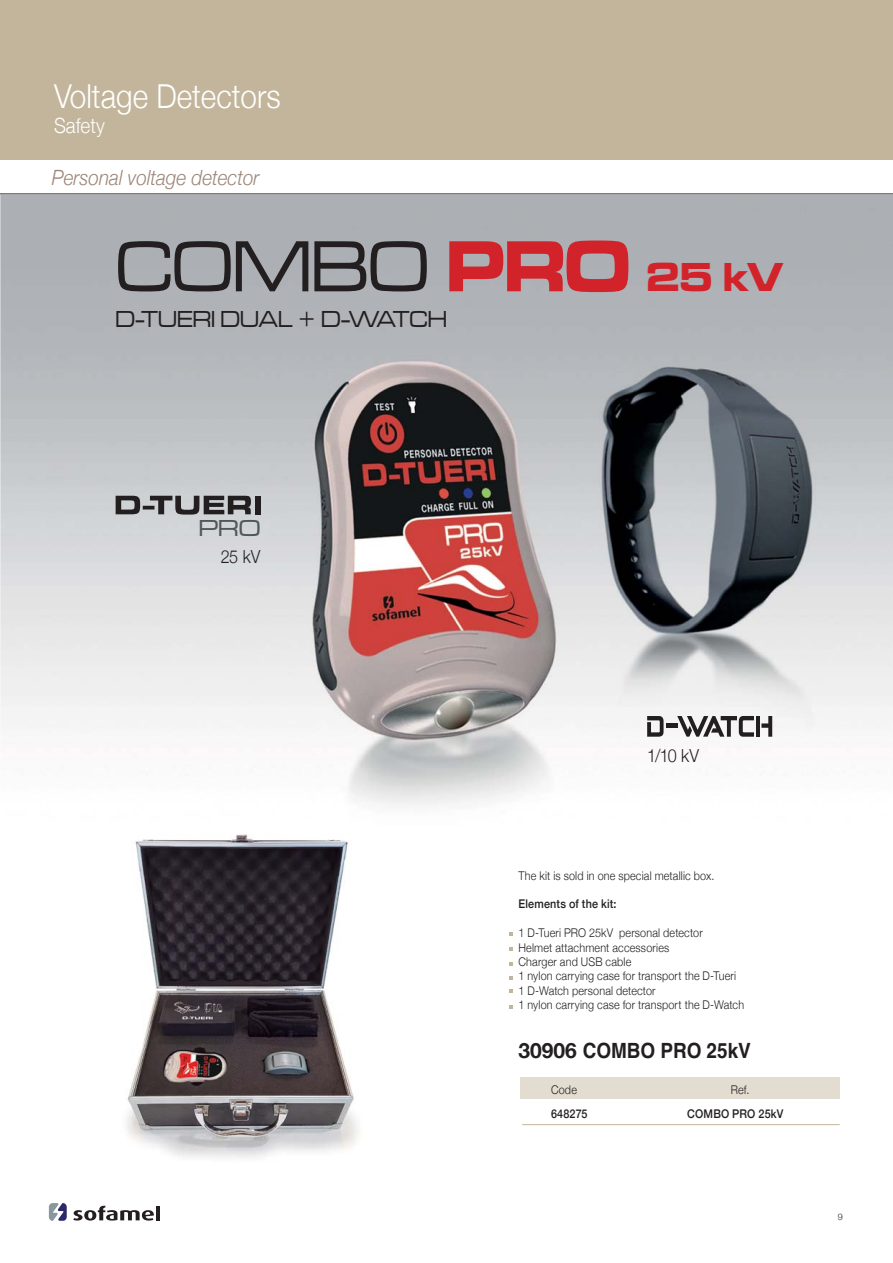
<style>
.page{position:relative;width:893px;height:1263px;background:#fff}
.page>*{position:absolute;margin:0;border:0;box-sizing:border-box;transform-origin:0 0}
.t1{font:75px "Microgramma D Medi Exte";letter-spacing:-.01em;color:#231f20;scale:.9 1}
.t2{font:300 33px "Helvetica Neue";color:#fff;scale:.9 1}
.t3{font:24px "Microgramma D Medi Exte";color:#231f20;scale:.9 1}
.t4{font:24px "Microgramma D Medi Exte";color:#51565b}
.t5{font:italic 300 21px "Helvetica Neue";color:#9b8578;scale:.9 1}
.t6{font:700 21px "Helvetica";color:#231f20;scale:.9 1}
.t7{font:300 21px "Helvetica Neue";color:#fff;scale:.9 1}
.t8{font:300 18px "Helvetica Neue";letter-spacing:-.015em;color:#231f20;scale:.9 1}
.t9{font:300 12px/14.4px "Helvetica Neue";letter-spacing:.015em;color:#231f20;scale:.9 1}
.t10{font:500 12px "Helvetica Neue";letter-spacing:.02em;color:#231f20;scale:.9 1}
.t11{font:300 9px "Helvetica Neue";color:#231f20}
.s1{font-family:"Microgramma D Bold Exte";color:#d2232a}
.s2{font-family:"Microgramma D Bold Exte";font-size:42px;color:#d2232a}
.s3{font-family:"Helvetica Neue"}
</style>
<div class="page">
<svg style="left:73px;top:1205px;width:81px;height:15px"></svg>
<hr style="left:156px;top:1206px;width:4px;height:14px;background:#231f20">
<svg style="left:49px;top:1203px;width:18px;height:18px"></svg>
<div style="left:0;top:0;width:893px;height:159px;background:#c2b59b"></div>
<hr style="left:0;top:194px;width:893px;height:1px;background:#231f20">
<div style="left:520px;top:1078px;width:320px;height:21px;background:#e3dcd0"></div>
<hr style="left:522px;top:1124px;width:318px;height:1px;background:#c2b59b">
<img style="left:0;top:195px;width:893px;height:610px">
<svg style="left:647px;top:716px;width:17px;height:21px"></svg>
<div style="left:666px;top:723px;width:11px;height:5px;background:#231f20"></div>
<svg style="left:677px;top:716px;width:77px;height:21px"></svg>
<hr style="left:756px;top:716px;width:4px;height:21px;background:#231f20">
<svg style="left:761px;top:716px;width:11px;height:21px"></svg>
<svg style="left:116px;top:496px;width:135px;height:19px;background:#717072"></svg>
<div style="left:255px;top:496px;width:5px;height:18px;background:#231f20"></div>
<img style="left:126px;top:834px;width:234px;height:324px">
<svg style="left:509px;top:947px;width:4px;height:4px"></svg>
<svg style="left:509px;top:962px;width:4px;height:4px"></svg>
<svg style="left:509px;top:976px;width:4px;height:4px"></svg>
<svg style="left:509px;top:989px;width:4px;height:3px"></svg>
<svg style="left:509px;top:1005px;width:4px;height:3px"></svg>
<svg style="left:509px;top:932px;width:4px;height:4px"></svg>
<h2 class="t2" style="left:54px;top:76px;width:253px">Voltage Detectors</h2>
<h3 class="t7" style="left:54px;top:112px;width:58px">Safety</h3>
<h3 class="t5" style="left:52px;top:165px;width:232px">Personal voltage detector</h3>
<h1 class="t1" style="left:116px;top:241px;width:743px">COMBO <span class="s1">PRO</span> <span class="s2">25 kV</span></h1>
<h3 class="t3" style="left:116px;top:311px;width:370px">D-TUERI DUAL + D-WATCH</h3>
<h3 class="t4" style="left:199px;top:519px;width:63px">PRO</h3>
<h3 class="t8" style="left:221px;top:545px;width:46px">25 kV</h3>
<h3 class="t8" style="left:647px;top:745px;width:59px">1/10 kV</h3>
<p class="t9" style="left:518px;top:868px;width:219px">The kit is sold in one special metallic box.</p>
<p class="t10" style="left:518px;top:897px;width:111px">Elements of the kit:</p>
<p class="t9" style="left:518px;top:925px;width:252px">1 D-Tueri PRO 25kV personal detector<br>Helmet attachment accessories<br>Charger and USB cable<br>1 nylon carrying case for transport the D-Tueri 1 D-Watch personal detector<br>1 nylon carrying case for transport the D-Watch</p>
<h3 class="t6" style="left:518px;top:1041px;width:260px"><span class="s3">30906</span> COMBO PRO 25kV</h3>
<p class="t9" style="left:551px;top:1082px;width:30px">Code</p>
<p class="t9" style="left:731px;top:1082px;width:22px">Ref.</p>
<p class="t10" style="left:551px;top:1106px;width:42px">648275</p>
<p class="t10" style="left:687px;top:1106px;width:108px">COMBO PRO 25kV</p>
<p class="t11" style="left:838px;top:1211px;width:7px">9</p>
</div>
